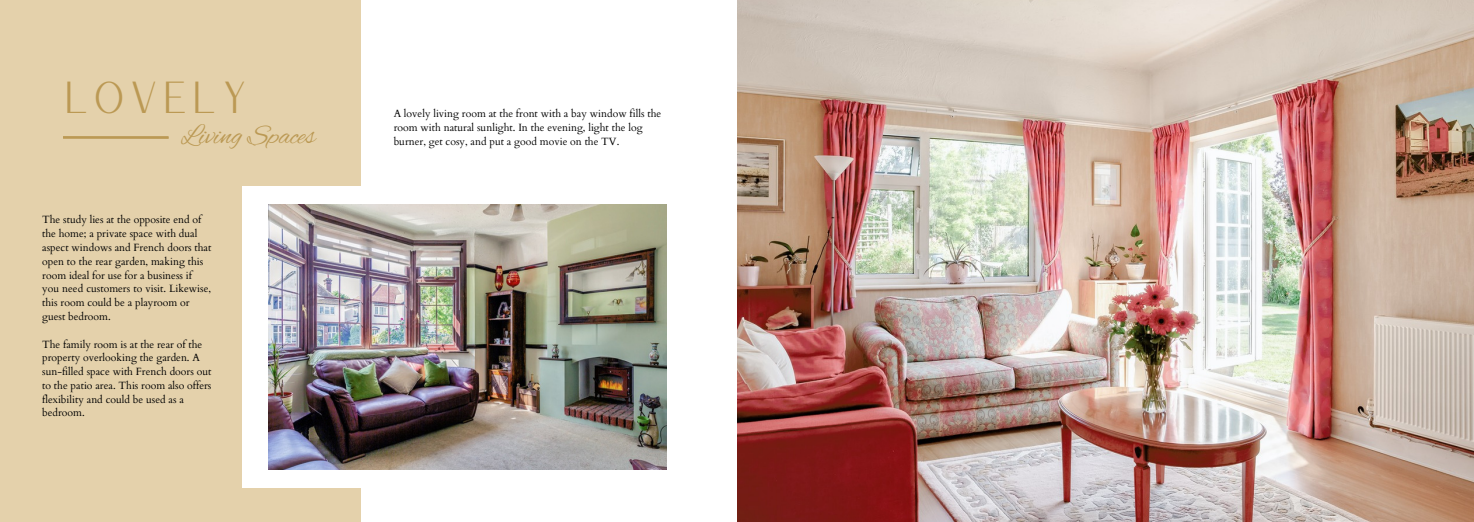
<style>
.page{position:relative;width:1474px;height:522px;background:#fff}
.page>*{position:absolute;margin:0;border:0;box-sizing:border-box;transform-origin:0 0}
.t1{font:43.66px "Versailles";letter-spacing:.05em;color:#bb9954}
.t2{font:27.91px "Alex Brush";color:#bb9954}
.t3{font:10.5px/13.7px "Cardo";color:#000}
</style>
<div class="page">
<div style="left:0;top:0;width:360px;height:521px;background:#e4d1ab"></div>
<div style="left:242px;top:186px;width:450px;height:301px;background:#fff"></div>
<img style="left:269px;top:204px;width:397px;height:265px">
<hr style="left:63px;top:136px;width:106px;height:3px;background:#bb9954">
<img style="left:737px;top:0;width:736px;height:521px">
<p class="t1" style="left:63px;top:69px;width:187px">LOVELY</p>
<p class="t2" style="left:181px;top:119px;width:136px">Living Spaces</p>
<p class="t3" style="left:42px;top:213px;width:171px">The study lies at the opposite end of the home; a private space with dual aspect windows and French doors that open to the rear garden, making this room ideal for use for a business if</p>
<p class="t3" style="left:42px;top:282px;width:170px">you need customers to visit. Likewise, this room could be a playroom or</p>
<p class="t3" style="left:42px;top:309px;width:70px">guest bedroom.</p>
<p class="t3" style="left:42px;top:337px;width:171px">The family room is at the rear of the property overlooking the garden. A sun-filled space with French doors out to the patio area. This room also offers flexibility and could be used as a bedroom.</p>
<p class="t3" style="left:393px;top:107px;width:269px">A lovely living room at the front with a bay window fills the room with natural sunlight. In the evening, light the log burner, get cosy, and put a good movie on the TV.</p>
</div>
